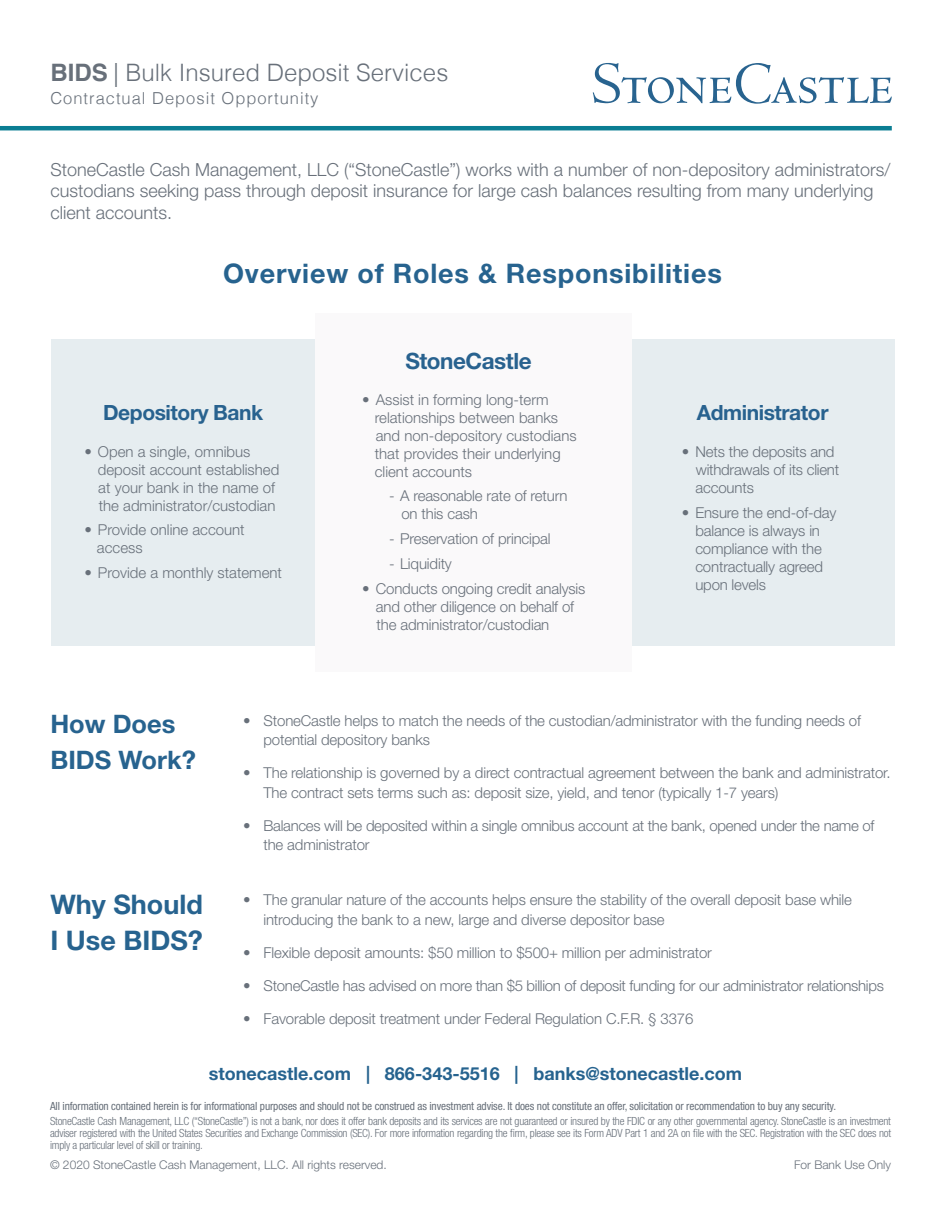
<style>
.page{position:relative;width:945px;height:1215px;background:#fff}
.page>*{position:absolute;margin:0;border:0;box-sizing:border-box;transform-origin:0 0}
.t1{font:700 27px "Helvetica Neue LT Std";letter-spacing:.03em;color:#27638f}
.t2{font:700 27px "Helvetica Neue LT Std";color:#27638f}
.t3{font:700 25.5px "Helvetica Neue LT Std";color:#27638f}
.t4{font:300 24px "Helvetica";color:#68707a}
.t5{font:700 22.5px "Helvetica Neue LT Std";letter-spacing:-.02em;color:#28628f}
.t6{font:700 21px "Helvetica Neue LT Std";letter-spacing:-.02em;color:#28628f}
.t7{font:300 18px/21.6px "Helvetica Neue LT Std";color:#68707a}
.t8{font:700 18px "Helvetica Neue LT Std";color:#26638f}
.t9{font:300 16.5px "Helvetica";letter-spacing:.06em;color:#68707a}
.t10{font:300 15px/18px "Helvetica Neue LT Std";letter-spacing:-.01em;color:#68707a}
.t11{font:300 12px "Helvetica Neue LT Std";color:#68707a}
.t12{font:300 condensed 11.25px/12px "Helvetica Neue LT Std";letter-spacing:-.02em;color:#68707a;text-align:justify}
.t13{font:condensed 11.25px "Helvetica Neue LT Std";letter-spacing:-.01em;color:#68707a}
.s1{font-weight:700}
</style>
<div class="page">
<svg style="left:593px;top:63px;width:299px;height:41px"></svg>
<hr style="left:0;top:126px;width:892px;height:4px;background:#0b7e93">
<div style="left:632px;top:339px;width:263px;height:307px;background:#e6edf0"></div>
<div style="left:51px;top:339px;width:264px;height:307px;background:#e6edf0"></div>
<div style="left:315px;top:313px;width:317px;height:358px;background:#faf9fa"></div>
<p class="t4" style="left:50px;top:52px;width:399px"><span class="s1">BIDS</span> | Bulk Insured Deposit Services</p>
<p class="t9" style="left:50px;top:84px;width:270px">Contractual Deposit Opportunity</p>
<p class="t7" style="left:50px;top:158px;width:842px">StoneCastle Cash Management, LLC (“StoneCastle”) works with a number of non-depository administrators/ custodians seeking pass through deposit insurance for large cash balances resulting from many underlying client accounts.</p>
<p class="t1" style="left:223px;top:257px;width:500px">Overview of Roles &amp; Responsibilities</p>
<p class="t6" style="left:103px;top:400px;width:162px">Depository Bank</p>
<p class="t10" style="left:98px;top:442px;width:183px;text-indent:-13px">• Open a single, omnibus deposit account established at your bank in the name of the administrator/custodian</p>
<p class="t10" style="left:97px;top:521px;width:149px;text-indent:-13px">• Provide online account access</p>
<p class="t10" style="left:84px;top:564px;width:199px">• Provide a monthly statement</p>
<p class="t5" style="left:405px;top:347px;width:128px">StoneCastle</p>
<p class="t10" style="left:375px;top:390px;width:203px;text-indent:-13px">• Assist in forming long-term relationships between banks and non-depository custodians that provides their underlying client accounts</p>
<p class="t10" style="left:401px;top:487px;width:168px;text-indent:-12px">- A reasonable rate of return on this cash</p>
<p class="t10" style="left:389px;top:529px;width:163px">- Preservation of principal</p>
<p class="t10" style="left:389px;top:554px;width:64px">- Liquidity</p>
<p class="t10" style="left:376px;top:579px;width:211px;text-indent:-14px">• Conducts ongoing credit analysis and other diligence on behalf of the administrator/custodian</p>
<p class="t6" style="left:697px;top:400px;width:133px">Administrator</p>
<p class="t10" style="left:682px;top:442px;width:154px">• Nets the deposits and</p>
<p class="t10" style="left:696px;top:460px;width:145px">withdrawals of its client accounts</p>
<p class="t10" style="left:682px;top:503px;width:156px">• Ensure the end-of-day</p>
<p class="t10" style="left:695px;top:521px;width:126px">balance is always in</p>
<p class="t10" style="left:695px;top:539px;width:129px">compliance with the contractually agreed</p>
<p class="t10" style="left:695px;top:575px;width:72px">upon levels</p>
<p class="t3" style="left:50px;top:709px;width:127px">How Does</p>
<p class="t3" style="left:50px;top:745px;width:147px">BIDS Work?</p>
<p class="t10" style="left:263px;top:711px;width:599px;line-height:19.5px;text-indent:-20px">• StoneCastle helps to match the needs of the custodian/administrator with the funding needs of potential depository banks</p>
<p class="t10" style="left:263px;top:763px;width:629px;line-height:19.5px;text-indent:-20px">• The relationship is governed by a direct contractual agreement between the bank and administrator.<br>The contract sets terms such as: deposit size, yield, and tenor (typically 1-7 years)</p>
<p class="t10" style="left:263px;top:816px;width:612px;line-height:19.5px;text-indent:-20px">• Balances will be deposited within a single omnibus account at the bank, opened under the name of the administrator</p>
<p class="t2" style="left:50px;top:887px;width:154px">Why Should</p>
<p class="t1" style="left:50px;top:923px;width:154px">I Use BIDS?</p>
<p class="t10" style="left:263px;top:890px;width:590px;line-height:19.5px;text-indent:-20px">• The granular nature of the accounts helps ensure the stability of the overall deposit base while introducing the bank to a new, large and diverse depositor base</p>
<p class="t10" style="left:243px;top:943px;width:470px">• Flexible deposit amounts: $50 million to $500+ million per administrator</p>
<p class="t10" style="left:243px;top:976px;width:642px">• StoneCastle has advised on more than $5 billion of deposit funding for our administrator relationships</p>
<p class="t10" style="left:243px;top:1009px;width:452px">• Favorable deposit treatment under Federal Regulation C.F.R. § 3376</p>
<p class="t8" style="left:209px;top:1063px;width:535px">stonecastle.com | 866-343-5516 | banks@stonecastle.com</p>
<p class="t13" style="left:50px;top:1099px;width:788px">All information contained herein is for informational purposes and should not be construed as investment advise. It does not constitute an offer, solicitation or recommendation to buy any security.</p>
<p class="t12" style="left:50px;top:1115px;width:843px">StoneCastle Cash Management, LLC (“StoneCastle”) is not a bank, nor does it offer bank deposits and its services are not guaranteed or insured by the FDIC or any other governmental agency. StoneCastle is an investment adviser registered with the United States Securities and Exchange Commission (SEC). For more information regarding the firm, please see its Form ADV Part 1 and 2A on file with the SEC. Registration with the SEC does not imply a particular level of skill or training.</p>
<p class="t11" style="left:50px;top:1157px;width:338px">© 2020 StoneCastle Cash Management, LLC. All rights reserved.</p>
<p class="t11" style="left:794px;top:1157px;width:98px">For Bank Use Only</p>
</div>
